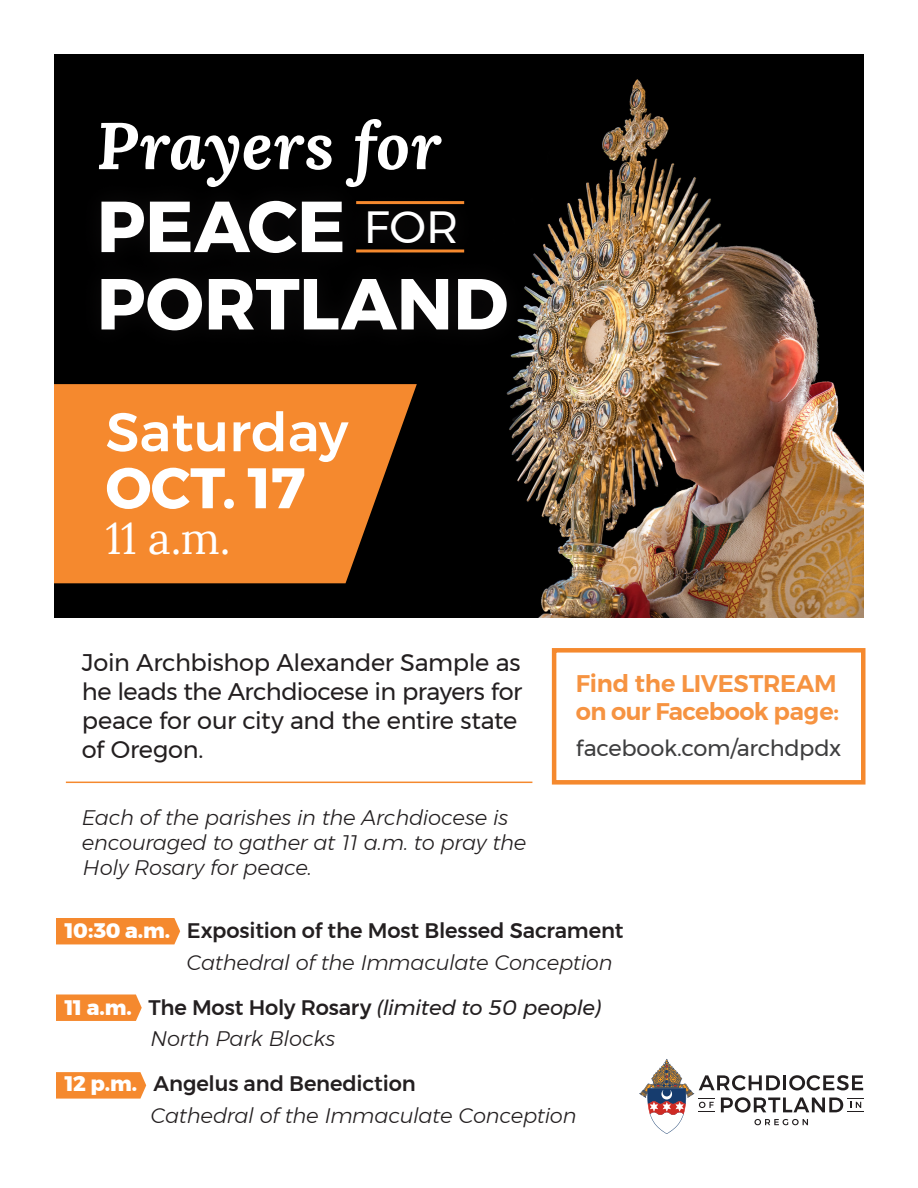
<style>
.page{position:relative;width:918px;height:1188px;background:#fff}
.page>*{position:absolute;margin:0;border:0;box-sizing:border-box;transform-origin:0 0}
.t1{font:700 72px/77.4px "Montserrat";letter-spacing:-.005em;color:#fff}
.t2{font:italic 700 66px "Lora";letter-spacing:.005em;color:#fff}
.t3{font:700 57px "Montserrat";color:#fff}
.t4{font:500 54px "Montserrat";color:#fff}
.t5{font:43.95px "Lora";color:#fff}
.t6{font:24px/28.8px "Montserrat";letter-spacing:-.015em;color:#231f20}
.t7{font:600 24px/28.5px "Montserrat";letter-spacing:-.015em;color:#f69341}
.t8{font:22.5px "Montserrat";letter-spacing:-.015em;color:#3e3e3f}
.t9{font:italic 300 21px/25.2px "Montserrat";letter-spacing:-.015em;color:#231f20}
.t10{font:500 21px/31.5px "Montserrat";letter-spacing:-.005em;color:#231f20}
.t11{font:italic 21px/31.5px "Montserrat";letter-spacing:-.015em;color:#231f20}
.s1{font-weight:400;font-size:45px}
.s2{font-weight:800;color:#fff}
.s3{font-weight:300;font-style:italic}
.s4{font-weight:800;font-style:normal;color:#fff}
.s5{font-weight:500;font-style:normal}
.s6{font-weight:300}
</style>
<div class="page">
<div style="left:56px;top:918px;width:124px;height:26px;background:#f5892e"></div>
<svg style="left:56px;top:994px;width:86px;height:27px"></svg>
<svg style="left:56px;top:1072px;width:90px;height:27px"></svg>
<img style="left:54px;top:54px;width:810px;height:564px">
<svg style="left:639px;top:1059px;width:225px;height:75px"></svg>
<div style="left:76px;top:176px;width:455px;height:179px;background:#030303"></div>
<svg style="left:54px;top:384px;width:363px;height:199px;fill:#f5892e"></svg>
<hr style="left:66px;top:782px;width:466px;height:1px;background:#f5892e">
<hr style="left:356px;top:201px;width:108px;height:3px;background:#f5892e">
<hr style="left:356px;top:249px;width:108px;height:3px;background:#f5892e">
<div style="left:552px;top:648px;width:314px;height:137px;border:4px solid #f5892e"></div>
<p class="t2" style="left:97px;top:98px;width:346px">Prayers for</p>
<p class="t1" style="left:97px;top:188px;width:413px">PEACE <span class="s1">FOR<br></span>PORTLAND</p>
<p class="t4" style="left:106px;top:390px;width:244px">Saturday</p>
<p class="t3" style="left:106px;top:442px;width:201px">OCT. 17</p>
<p class="t5" style="left:106px;top:505px;width:127px">11 a.m.</p>
<p class="t6" style="left:82px;top:648px;width:442px">Join Archbishop Alexander Sample as he leads the Archdiocese in prayers for peace for our city and the entire state of Oregon.</p>
<p class="t9" style="left:82px;top:804px;width:446px">Each of the parishes in the Archdiocese is encouraged to gather at 11 a.m. to pray the<br>Holy Rosary for peace.</p>
<p class="t7" style="left:576px;top:669px;width:265px">Find the LIVESTREAM on our Facebook page:</p>
<p class="t8" style="left:576px;top:731px;width:267px">facebook.com/archdpdx</p>
<p class="t10" style="left:187px;top:915px;width:438px;text-indent:-121px"><span class="s2">10:30 a.m.</span> Exposition of the Most Blessed Sacrament<br><span class="s3">Cathedral of the Immaculate Conception</span></p>
<p class="t11" style="left:151px;top:991px;width:452px;text-indent:-85px"><span class="s4">11 a.m.</span> <span class="s5">The Most Holy Rosary</span> (limited to 50 people)<br><span class="s6">North Park Blocks</span></p>
<p class="t9" style="left:151px;top:1068px;width:427px;line-height:31.5px;text-indent:-85px"><span class="s4">12 p.m.</span> <span class="s5">Angelus and Benediction<br></span>Cathedral of the Immaculate Conception</p>
</div>
